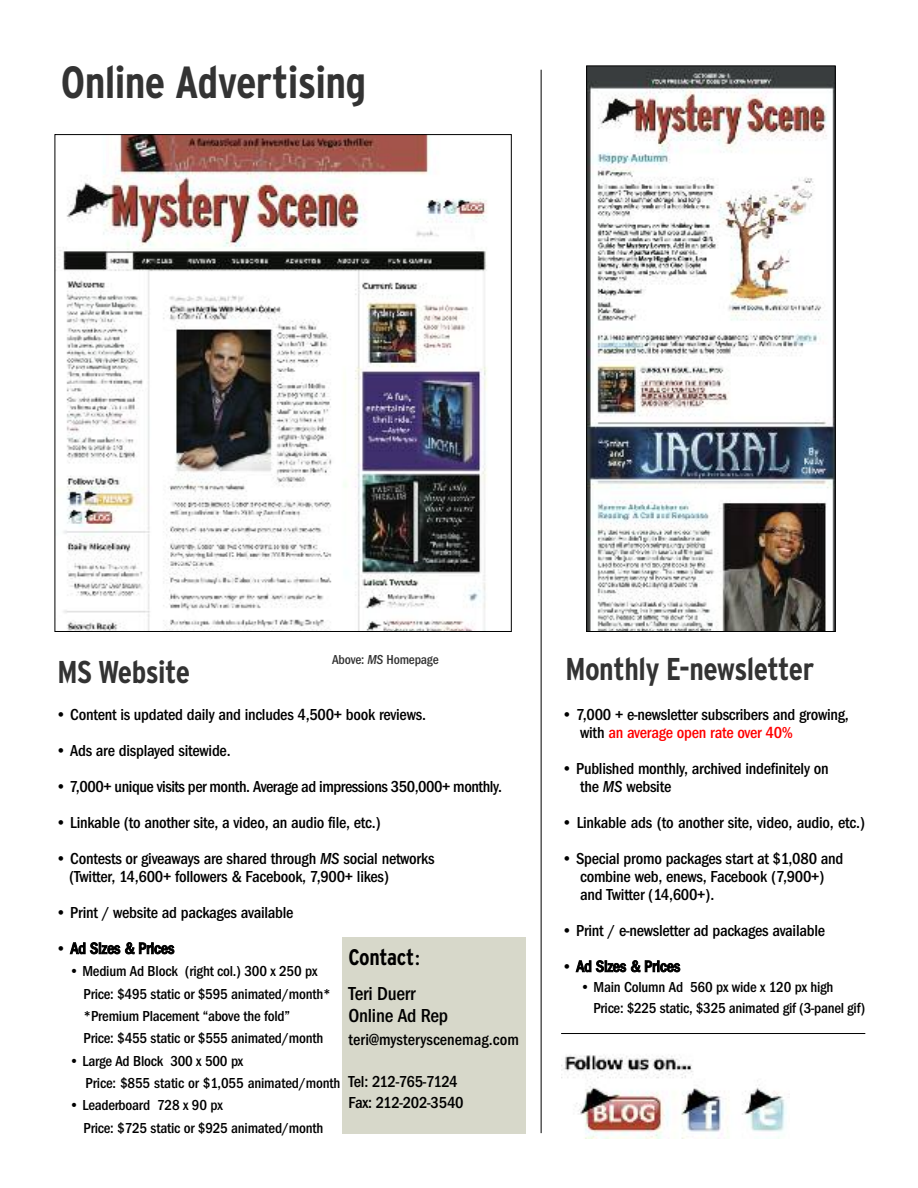
<style>
.page{position:relative;width:918px;height:1188px;background:#fff}
.page>*{position:absolute;margin:0;border:0;box-sizing:border-box;transform-origin:0 0}
.t1{font:700 condensed 45px "Interstate";letter-spacing:-.015em;color:#333}
.t2{font:700 condensed 31.5px "Interstate";letter-spacing:-.015em;color:#333}
.t3{font:700 condensed 22.5px "Interstate";letter-spacing:-.015em;color:#000}
.t4{font:500 condensed 19.5px/22.5px "Franklin Gothic";letter-spacing:-.015em;color:#000}
.t5{font:500 condensed 16.5px/18px "Franklin Gothic";letter-spacing:-.015em;color:#000}
.t6{font:500 condensed 16.5px "Franklin Gothic";letter-spacing:.005em;color:#000}
.t7{font:500 condensed 15px/22.4px "Franklin Gothic";letter-spacing:-.015em;color:#000}
.t8{font:500 condensed 13.5px "Franklin Gothic";letter-spacing:-.015em;color:#333}
.s1{font-style:italic}
.s2{font-family:"Miller Text";font-weight:400;font-stretch:normal}
.s3{color:#f00}
</style>
<div class="page">
<img style="left:588px;top:67px;width:246px;height:563px">
<div style="left:586px;top:65px;width:250px;height:567px;border:1px solid #000"></div>
<img style="left:59px;top:136px;width:428px;height:494px">
<hr style="left:541px;top:70px;width:1px;height:1063px;background:#000">
<img style="left:562px;top:1055px;width:228px;height:83px">
<div style="left:342px;top:937px;width:184px;height:197px;background:#d7d8ca"></div>
<hr style="left:561px;top:1033px;width:304px;height:1px;background:#000">
<h1 class="t1" style="left:61px;top:56px;width:307px">Online Advertising</h1>
<h2 class="t2" style="left:57px;top:654px;width:134px">MS Website</h2>
<p class="t8" style="left:332px;top:651px;width:108px">Above: <span class="s1">MS</span> Homepage</p>
<h2 class="t2" style="left:565px;top:651px;width:250px">Monthly E-newsletter</h2>
<p class="t5" style="left:56px;top:705px;width:372px">• Content is updated daily and includes 4,500+ book reviews.</p>
<p class="t5" style="left:55px;top:741px;width:177px">• Ads are displayed sitewide.</p>
<p class="t5" style="left:55px;top:777px;width:448px">• 7,000+ unique visits per month. Average ad impressions 350,000+ monthly.</p>
<p class="t5" style="left:55px;top:813px;width:327px">• Linkable (to another site, a video, an audio file, etc.)</p>
<p class="t5" style="left:69px;top:849px;width:367px;text-indent:-14px">• Contests or giveaways are shared through <span class="s1">MS</span> social networks (Twitter, 14,600+ followers &amp; Facebook, 7,900+ likes)</p>
<p class="t5" style="left:56px;top:903px;width:240px">• Print / website ad packages available</p>
<p class="t5" style="left:56px;top:939px;width:120px">• Ad Sizes &amp; Prices</p>
<p class="t7" style="left:84px;top:960px;width:249px;text-indent:-15px">• Medium Ad Block (right col.) 300 x 250 px Price: $495 static or $595 animated/month* *Premium Placement “above the fold”<br>Price: $455 static or $555 animated/month</p>
<p class="t7" style="left:86px;top:1049px;width:256px;text-indent:-17px">• Large Ad Block 300 x 500 px<br>Price: $855 static or $1,055 animated/month</p>
<p class="t7" style="left:84px;top:1094px;width:241px;text-indent:-15px">• Leaderboard 728 x 90 px<br>Price: $725 static or $925 animated/month</p>
<h3 class="t3" style="left:349px;top:944px;width:74px">Contact<span class="s2">:</span></h3>
<p class="t4" style="left:349px;top:982px;width:101px">Teri Duerr<br>Online Ad Rep</p>
<p class="t6" style="left:349px;top:1029px;width:172px">teri@mysteryscenemag.com</p>
<p class="t5" style="left:349px;top:1070px;width:117px;line-height:21px">Tel: 212-765-7124<br>Fax: 212-202-3540</p>
<p class="t5" style="left:580px;top:705px;width:270px;text-indent:-19px">• 7,000 + e-newsletter subscribers and growing, with <span class="s3">an average open rate over 40%</span></p>
<p class="t5" style="left:580px;top:759px;width:250px;text-indent:-19px">• Published monthly, archived indefinitely on the <span class="s1">MS</span> website</p>
<p class="t5" style="left:561px;top:813px;width:305px">• Linkable ads (to another site, video, audio, etc.)</p>
<p class="t5" style="left:580px;top:849px;width:265px;text-indent:-19px">• Special promo packages start at $1,080 and combine web, enews, Facebook (7,900+) and Twitter (14,600+).</p>
<p class="t5" style="left:561px;top:921px;width:265px">• Print / e-newsletter ad packages available</p>
<p class="t5" style="left:561px;top:957px;width:120px">• Ad Sizes &amp; Prices</p>
<p class="t7" style="left:593px;top:977px;width:273px;line-height:20.4px;text-indent:-13px">• Main Column Ad 560 px wide x 120 px high<br>Price: $225 static, $325 animated gif (3-panel gif)</p>
</div>
